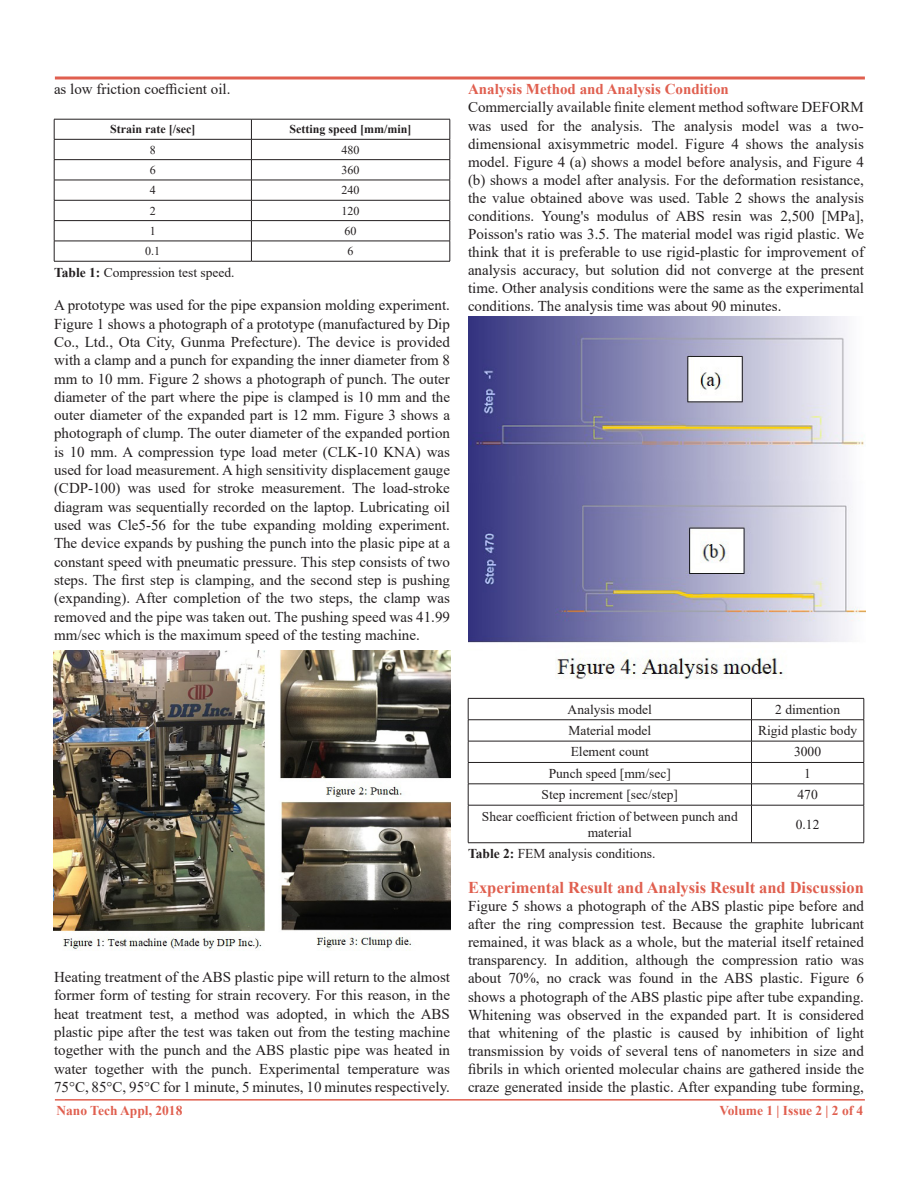
<style>
.page{position:relative;width:918px;height:1188px;background:#fff}
.page>*{position:absolute;margin:0;border:0;box-sizing:border-box;transform-origin:0 0}
.t1{font:700 16.5px "Times New Roman";color:#e05f4f}
.t2{font:15px/18.3px "Times New Roman";color:#231f20;text-align:justify}
.t3{font:700 15px "Times New Roman";color:#e05f4f}
.t4{font:13.5px/16.2px "Times New Roman";color:#231f20;text-align:center}
.t5{font:700 13.5px "Times New Roman";color:#e05f4f}
.t6{font:700 12px "Times New Roman";color:#231f20}
.t7{font:12px "Times New Roman";color:#231f20}
.s1{font-weight:700}
</style>
<div class="page">
<hr style="left:55px;top:1099px;width:810px;height:2px;background:#e05f4f">
<svg style="left:54px;top:76px;width:811px;height:4px;background:#e7867a"></svg>
<hr style="left:54px;top:119px;width:197px;height:1px;background:#231f20">
<hr style="left:251px;top:119px;width:199px;height:1px;background:#231f20">
<hr style="left:54px;top:139px;width:197px;height:1px;background:#231f20">
<hr style="left:251px;top:139px;width:199px;height:1px;background:#231f20">
<hr style="left:54px;top:159px;width:197px;height:1px;background:#231f20">
<hr style="left:251px;top:159px;width:199px;height:1px;background:#231f20">
<hr style="left:54px;top:180px;width:197px;height:1px;background:#231f20">
<hr style="left:251px;top:180px;width:199px;height:1px;background:#231f20">
<hr style="left:54px;top:200px;width:197px;height:1px;background:#231f20">
<hr style="left:251px;top:200px;width:199px;height:1px;background:#231f20">
<hr style="left:54px;top:220px;width:197px;height:1px;background:#231f20">
<hr style="left:251px;top:220px;width:199px;height:1px;background:#231f20">
<hr style="left:54px;top:241px;width:197px;height:1px;background:#231f20">
<svg style="left:54px;top:119px;width:1px;height:142px"></svg>
<hr style="left:251px;top:241px;width:199px;height:1px;background:#231f20">
<svg style="left:251px;top:119px;width:1px;height:142px"></svg>
<svg style="left:450px;top:119px;width:1px;height:142px"></svg>
<hr style="left:54px;top:261px;width:197px;height:1px;background:#231f20">
<hr style="left:251px;top:261px;width:199px;height:1px;background:#231f20">
<hr style="left:468px;top:698px;width:284px;height:1px;background:#231f20">
<hr style="left:752px;top:698px;width:112px;height:1px;background:#231f20">
<hr style="left:468px;top:719px;width:284px;height:1px;background:#231f20">
<hr style="left:752px;top:719px;width:112px;height:1px;background:#231f20">
<hr style="left:468px;top:741px;width:284px;height:1px;background:#231f20">
<hr style="left:752px;top:741px;width:112px;height:1px;background:#231f20">
<hr style="left:468px;top:762px;width:284px;height:1px;background:#231f20">
<hr style="left:752px;top:762px;width:112px;height:1px;background:#231f20">
<hr style="left:468px;top:784px;width:284px;height:1px;background:#231f20">
<svg style="left:468px;top:699px;width:1px;height:106px"></svg>
<hr style="left:752px;top:784px;width:112px;height:1px;background:#231f20">
<svg style="left:751px;top:699px;width:1px;height:106px"></svg>
<svg style="left:864px;top:699px;width:1px;height:106px"></svg>
<hr style="left:468px;top:805px;width:284px;height:1px;background:#231f20">
<hr style="left:468px;top:805px;width:1px;height:38px;background:#231f20">
<hr style="left:752px;top:805px;width:112px;height:1px;background:#231f20">
<hr style="left:751px;top:805px;width:1px;height:38px;background:#231f20">
<hr style="left:864px;top:805px;width:1px;height:38px;background:#231f20">
<hr style="left:468px;top:842px;width:284px;height:1px;background:#231f20">
<hr style="left:752px;top:842px;width:112px;height:1px;background:#231f20">
<img style="left:54px;top:650px;width:396px;height:301px">
<img style="left:468px;top:317px;width:397px;height:363px">
<p class="t2" style="left:54px;top:80px;width:178px">as low friction coefficient oil.</p>
<p class="t6" style="left:110px;top:121px;width:87px">Strain rate [/sec]</p>
<p class="t6" style="left:290px;top:121px;width:123px">Setting speed [mm/min]</p>
<p class="t7" style="left:150px;top:141px;width:7px">8</p>
<p class="t7" style="left:342px;top:141px;width:19px">480</p>
<p class="t7" style="left:150px;top:161px;width:7px">6</p>
<p class="t7" style="left:342px;top:161px;width:19px">360</p>
<p class="t7" style="left:150px;top:182px;width:7px">4</p>
<p class="t7" style="left:342px;top:182px;width:19px">240</p>
<p class="t7" style="left:150px;top:202px;width:7px">2</p>
<p class="t7" style="left:342px;top:202px;width:19px">120</p>
<p class="t7" style="left:150px;top:222px;width:7px">1</p>
<p class="t7" style="left:345px;top:222px;width:13px">60</p>
<p class="t7" style="left:145px;top:243px;width:16px">0.1</p>
<p class="t7" style="left:348px;top:243px;width:7px">6</p>
<p class="t4" style="left:54px;top:264px;width:182px"><span class="s1">Table 1:</span> Compression test speed.</p>
<p class="t2" style="left:54px;top:296px;width:398px">A prototype was used for the pipe expansion molding experiment.<br>Figure 1 shows a photograph of a prototype (manufactured by Dip Co., Ltd., Ota City, Gunma Prefecture). The device is provided with a clamp and a punch for expanding the inner diameter from 8 mm to 10 mm. Figure 2 shows a photograph of punch. The outer diameter of the part where the pipe is clamped is 10 mm and the outer diameter of the expanded part is 12 mm. Figure 3 shows a photograph of clump. The outer diameter of the expanded portion is 10 mm. A compression type load meter (CLK-10 KNA) was used for load measurement. A high sensitivity displacement gauge (CDP-100) was used for stroke measurement. The load-stroke diagram was sequentially recorded on the laptop. Lubricating oil used was Cle5-56 for the tube expanding molding experiment.<br>The device expands by pushing the punch into the plasic pipe at a constant speed with pneumatic pressure. This step consists of two steps. The first step is clamping, and the second step is pushing (expanding). After completion of the two steps, the clamp was removed and the pipe was taken out. The pushing speed was 41.99 mm/sec which is the maximum speed of the testing machine.</p>
<p class="t3" style="left:468px;top:79px;width:262px">Analysis Method and Analysis Condition</p>
<p class="t2" style="left:468px;top:98px;width:398px">Commercially available finite element method software DEFORM was used for the analysis. The analysis model was a two&shy;dimensional axisymmetric model. Figure 4 shows the analysis model. Figure 4 (a) shows a model before analysis, and Figure 4 (b) shows a model after analysis. For the deformation resistance, the value obtained above was used. Table 2 shows the analysis conditions. Young's modulus of ABS resin was 2,500 [MPa], Poisson's ratio was 3.5. The material model was rigid plastic. We think that it is preferable to use rigid-plastic for improvement of analysis accuracy, but solution did not converge at the present time. Other analysis conditions were the same as the experimental conditions. The analysis time was about 90 minutes.</p>
<p class="t2" style="left:54px;top:968px;width:398px">Heating treatment of the ABS plastic pipe will return to the almost former form of testing for strain recovery. For this reason, in the heat treatment test, a method was adopted, in which the ABS plastic pipe after the test was taken out from the testing machine together with the punch and the ABS plastic pipe was heated in water together with the punch. Experimental temperature was 75°C, 85°C, 95°C for 1 minute, 5 minutes, 10 minutes respectively.</p>
<p class="t4" style="left:568px;top:701px;width:86px">Analysis model</p>
<p class="t4" style="left:775px;top:701px;width:66px">2 dimention</p>
<p class="t4" style="left:568px;top:722px;width:84px">Material model</p>
<p class="t4" style="left:758px;top:722px;width:101px">Rigid plastic body</p>
<p class="t4" style="left:571px;top:743px;width:80px">Element count</p>
<p class="t4" style="left:794px;top:743px;width:28px">3000</p>
<p class="t4" style="left:549px;top:765px;width:124px">Punch speed [mm/sec]</p>
<p class="t4" style="left:804px;top:765px;width:8px">1</p>
<p class="t4" style="left:542px;top:786px;width:138px">Step increment [sec/step]</p>
<p class="t4" style="left:798px;top:786px;width:22px">470</p>
<p class="t4" style="left:482px;top:808px;width:257px">Shear coefficient friction of between punch and material</p>
<p class="t4" style="left:796px;top:816px;width:25px">0.12</p>
<p class="t4" style="left:468px;top:845px;width:189px"><span class="s1">Table 2:</span> FEM analysis conditions.</p>
<p class="t1" style="left:468px;top:876px;width:397px">Experimental Result and Analysis Result and Discussion</p>
<p class="t2" style="left:468px;top:897px;width:398px">Figure 5 shows a photograph of the ABS plastic pipe before and after the ring compression test. Because the graphite lubricant remained, it was black as a whole, but the material itself retained transparency. In addition, although the compression ratio was about 70%, no crack was found in the ABS plastic. Figure 6 shows a photograph of the ABS plastic pipe after tube expanding.<br>Whitening was observed in the expanded part. It is considered that whitening of the plastic is caused by inhibition of light transmission by voids of several tens of nanometers in size and fibrils in which oriented molecular chains are gathered inside the craze generated inside the plastic. After expanding tube forming,</p>
<p class="t5" style="left:56px;top:1101px;width:128px">Nano Tech Appl, 2018</p>
<p class="t5" style="left:719px;top:1101px;width:145px">Volume 1 | Issue 2 | 2 of 4</p>
</div>
